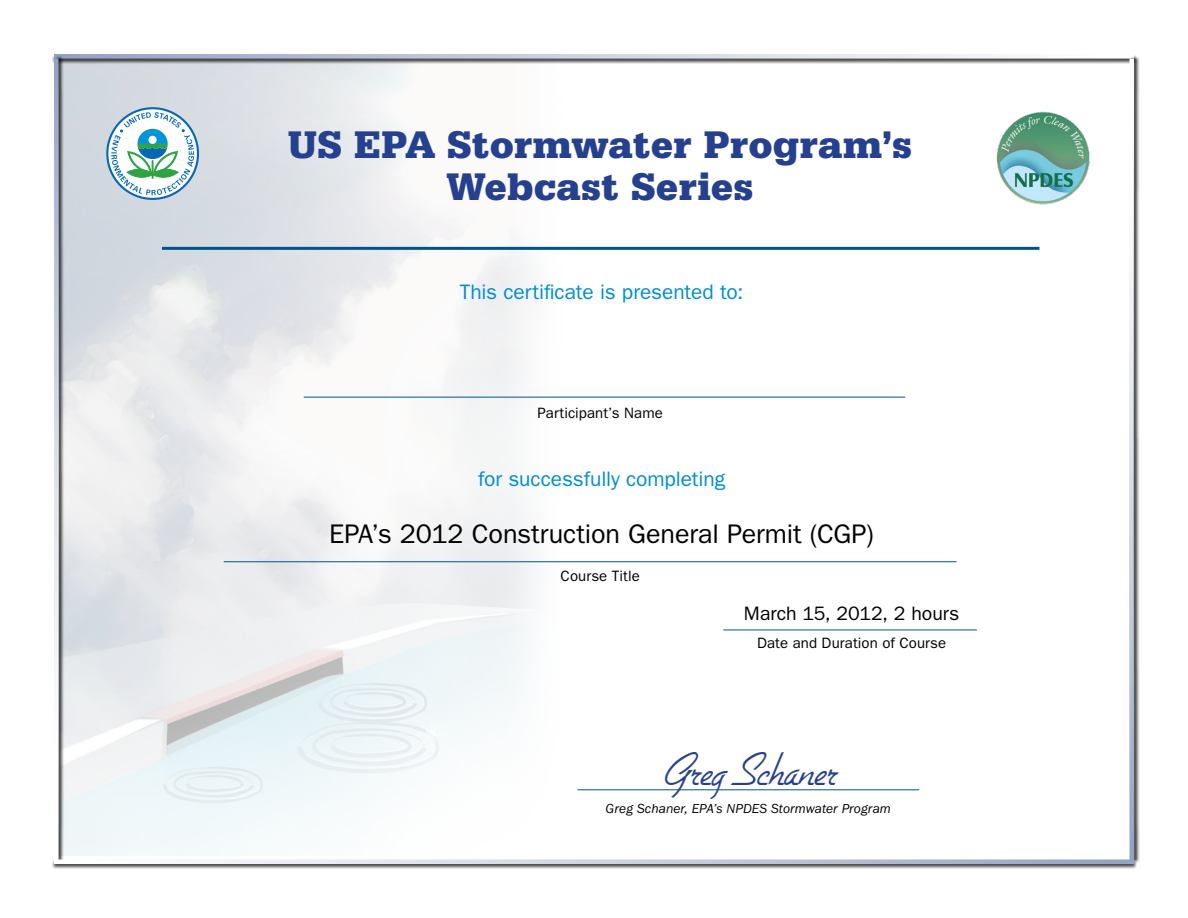
<style>
.page{position:relative;width:1188px;height:918px;background:#fff}
.page>*{position:absolute;margin:0;border:0;box-sizing:border-box;transform-origin:0 0}
.signature{font:300 45px "Gillies Gothic";letter-spacing:-.01em;color:#25408f}
.highlighted{font:900 40.5px/42px "Serifa BT";color:#25408f;text-align:center}
.body_text_descriptio{font:27px "ITC Franklin Gothic Std";letter-spacing:-.005em;color:#000}
.highlight_part_2{font:21px "ITC Franklin Gothic Std";letter-spacing:-.005em;color:#008dce}
.Dates_and_Duration{font:19.5px "ITC Franklin Gothic Std";letter-spacing:-.005em;color:#000}
.body_text{font:15px "ITC Franklin Gothic Std";letter-spacing:.005em;color:#000}
.signature_below_line{font:italic 13.5px "ITC Franklin Gothic Std";letter-spacing:.005em;color:#000}
</style>
<div class="page">
<img style="left:65px;top:64px;width:520px;height:791px">
<div style="left:51px;top:54px;width:1086px;height:10px;background:#000;opacity:.75"></div>
<svg style="left:61px;top:54px;width:1066px;height:4px"></svg>
<div style="left:54px;top:55px;width:11px;height:808px;background:#000;opacity:.75"></div>
<svg style="left:52px;top:54px;width:9px;height:805px"></svg>
<div style="left:1129px;top:56px;width:11px;height:807px;background:#000;opacity:.75"></div>
<svg style="left:1127px;top:54px;width:9px;height:805px"></svg>
<div style="left:51px;top:859px;width:1086px;height:11px;background:#000;opacity:.75"></div>
<svg style="left:54px;top:860px;width:1080px;height:4px"></svg>
<img style="left:996px;top:111px;width:94px;height:94px">
<hr style="left:162px;top:247px;width:878px;height:3px;background:#00548a">
<svg style="left:107px;top:108px;width:91px;height:91px"></svg>
<div style="left:106px;top:107px;width:93px;height:93px;border:2px solid #0668b3;border-radius:50%"></div>
<svg style="left:111px;top:112px;width:83px;height:83px"></svg>
<hr style="left:304px;top:397px;width:601px;height:1px;background:#00548a">
<hr style="left:224px;top:561px;width:733px;height:1px;background:#00548a">
<hr style="left:723px;top:630px;width:254px;height:1px;background:#00548a">
<hr style="left:577px;top:789px;width:342px;height:1px;background:#00548a">
<p class="highlighted" style="left:288px;top:122px;width:626px">US EPA Stormwater Program’s<br>Webcast Series</p>
<p class="highlight_part_2" style="left:460px;top:280px;width:285px">This certificate is presented to:</p>
<p class="body_text" style="left:537px;top:404px;width:127px">Participant’s Name</p>
<p class="highlight_part_2" style="left:478px;top:467px;width:249px">for successfully completing</p>
<p class="body_text_descriptio" style="left:329px;top:518px;width:546px">EPA’s 2012 Construction General Permit (CGP)</p>
<p class="body_text" style="left:561px;top:567px;width:81px">Course Title</p>
<p class="Dates_and_Duration" style="left:744px;top:602px;width:217px">March 15, 2012, 2 hours</p>
<p class="body_text" style="left:757px;top:634px;width:191px">Date and Duration of Course</p>
<p class="signature" style="left:662px;top:744px;width:175px">Greg Schaner</p>
<p class="signature_below_line" style="left:606px;top:801px;width:287px">Greg Schaner, EPA’s NPDES Stormwater Program</p>
</div>
